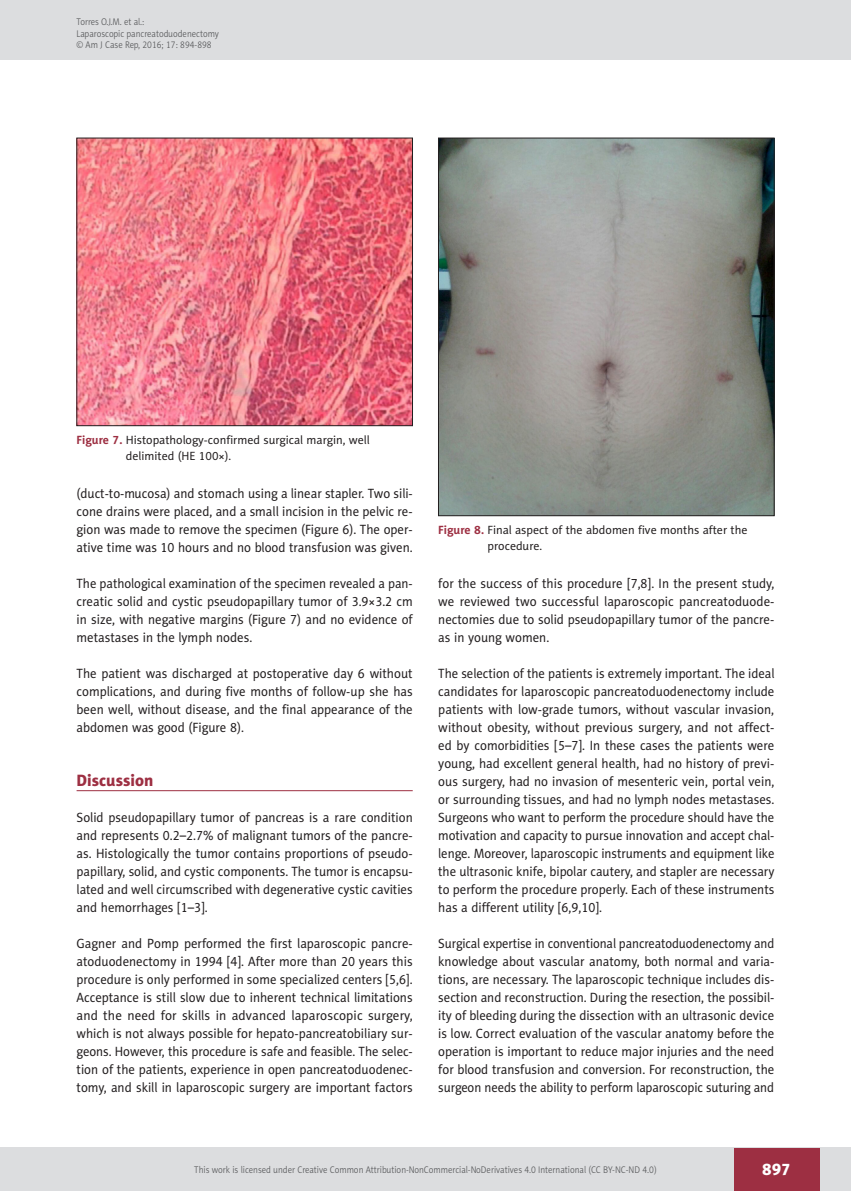
<style>
.page{position:relative;width:851px;height:1191px;background:#fff}
.page>*{position:absolute;margin:0;border:0;box-sizing:border-box;transform-origin:0 0}
.AJCR_Headline_1{font:16.5px "Naomi Sans EFN Heavy";color:#9d2f42}
.t1{font:16.5px "Naomi Sans EFN Heavy";color:#fff}
.AJCR_Body{font:13.5px/18px "Naomi Sans EFN";color:#231f20;text-align:justify;scale:.95 1}
.AJCR_Body-2{font:13.5px/18px "Naomi Sans EFN";color:#231f20;text-align:justify;scale:.94 1}
.AJCR_Body-3{font:13.5px/18px "Naomi Sans EFN";color:#231f20;text-align:justify;scale:.93 1}
.AJCR_Rycina_tytul{font:12px/15.8px "Naomi Sans EFN";color:#231f20}
.t2{font:9.75px/11.2px "Naomi Sans EFN Light";color:#57585a;scale:.9 1}
.s1{font-weight:700;color:#9d2f42}
</style>
<div class="page">
<hr style="left:77px;top:790px;width:335px;height:1px;background:#9d2f42">
<img style="left:79px;top:140px;width:331px;height:284px">
<img style="left:440px;top:140px;width:332px;height:374px">
<div style="left:438px;top:138px;width:336px;height:378px;border:1px solid #231f20"></div>
<div style="left:0;top:1148px;width:850px;height:43px;background:#dcdddf"></div>
<div style="left:733px;top:1147px;width:86px;height:43px;background:#9d2f42"></div>
<div style="left:0;top:0;width:850px;height:60px;background:#dcdddf"></div>
<p class="t2" style="left:77px;top:16px;width:160px">Torres O.J.M. et al.:<br>Laparoscopic pancreatoduodenectomy © Am J Case Rep, 2016; 17: 894-898</p>
<p class="AJCR_Rycina_tytul" style="left:126px;top:432px;width:245px;text-indent:-49px"><span class="s1">Figure 7.</span> Histopathology-confirmed surgical margin, well delimited (HE 100×).</p>
<p class="AJCR_Body" style="left:77px;top:484px;width:355px">(duct-to-mucosa) and stomach using a linear stapler. Two sili&shy;cone drains were placed, and a small incision in the pelvic re&shy;gion was made to remove the specimen (Figure 6). The oper&shy;ative time was 10 hours and no blood transfusion was given.</p>
<p class="AJCR_Body-2" style="left:77px;top:574px;width:359px">The pathological examination of the specimen revealed a pan&shy;creatic solid and cystic pseudopapillary tumor of 3.9×3.2 cm in size, with negative margins (Figure 7) and no evidence of metastases in the lymph nodes.</p>
<p class="AJCR_Body" style="left:77px;top:664px;width:355px">The patient was discharged at postoperative day 6 without complications, and during five months of follow-up she has been well, without disease, and the final appearance of the abdomen was good (Figure 8).</p>
<p class="AJCR_Headline_1" style="left:77px;top:770px;width:78px">Discussion</p>
<p class="AJCR_Body" style="left:77px;top:808px;width:355px">Solid pseudopapillary tumor of pancreas is a rare condition and represents 0.2–2.7% of malignant tumors of the pancre&shy;as. Histologically the tumor contains proportions of pseudo&shy;papillary, solid, and cystic components. The tumor is encapsu&shy;lated and well circumscribed with degenerative cystic cavities and hemorrhages [1–3].</p>
<p class="AJCR_Body" style="left:77px;top:934px;width:355px">Gagner and Pomp performed the first laparoscopic pancre&shy;atoduodenectomy in 1994 [4]. After more than 20 years this procedure is only performed in some specialized centers [5,6].<br>Acceptance is still slow due to inherent technical limitations and the need for skills in advanced laparoscopic surgery, which is not always possible for hepato-pancreatobiliary sur&shy;geons. However, this procedure is safe and feasible. The selec&shy;tion of the patients, experience in open pancreatoduodenec&shy;tomy, and skill in laparoscopic surgery are important factors</p>
<p class="AJCR_Rycina_tytul" style="left:487px;top:522px;width:261px;text-indent:-49px"><span class="s1">Figure 8.</span> Final aspect of the abdomen five months after the procedure.</p>
<p class="AJCR_Body" style="left:438px;top:574px;width:355px">for the success of this procedure [7,8]. In the present study, we reviewed two successful laparoscopic pancreatoduode&shy;nectomies due to solid pseudopapillary tumor of the pancre&shy;as in young women.</p>
<p class="AJCR_Body-2" style="left:438px;top:664px;width:359px">The selection of the patients is extremely important. The ideal candidates for laparoscopic pancreatoduodenectomy include patients with low-grade tumors, without vascular invasion, without obesity, without previous surgery, and not affect&shy;ed by comorbidities [5–7]. In these cases the patients were young, had excellent general health, had no history of previ&shy;ous surgery, had no invasion of mesenteric vein, portal vein, or surrounding tissues, and had no lymph nodes metastases.<br>Surgeons who want to perform the procedure should have the motivation and capacity to pursue innovation and accept chal&shy;lenge. Moreover, laparoscopic instruments and equipment like the ultrasonic knife, bipolar cautery, and stapler are necessary to perform the procedure properly. Each of these instruments has a different utility [6,9,10].</p>
<p class="AJCR_Body-3" style="left:438px;top:934px;width:363px">Surgical expertise in conventional pancreatoduodenectomy and knowledge about vascular anatomy, both normal and varia&shy;tions, are necessary. The laparoscopic technique includes dis&shy;section and reconstruction. During the resection, the possibil&shy;ity of bleeding during the dissection with an ultrasonic device is low. Correct evaluation of the vascular anatomy before the operation is important to reduce major injuries and the need for blood transfusion and conversion. For reconstruction, the surgeon needs the ability to perform laparoscopic suturing and</p>
<p class="t2" style="left:194px;top:1164px;width:515px">This work is licensed under Creative Common Attribution-NonCommercial-NoDerivatives 4.0 International (CC BY-NC-ND 4.0)</p>
<p class="t1" style="left:762px;top:1159px;width:30px">897</p>
</div>
